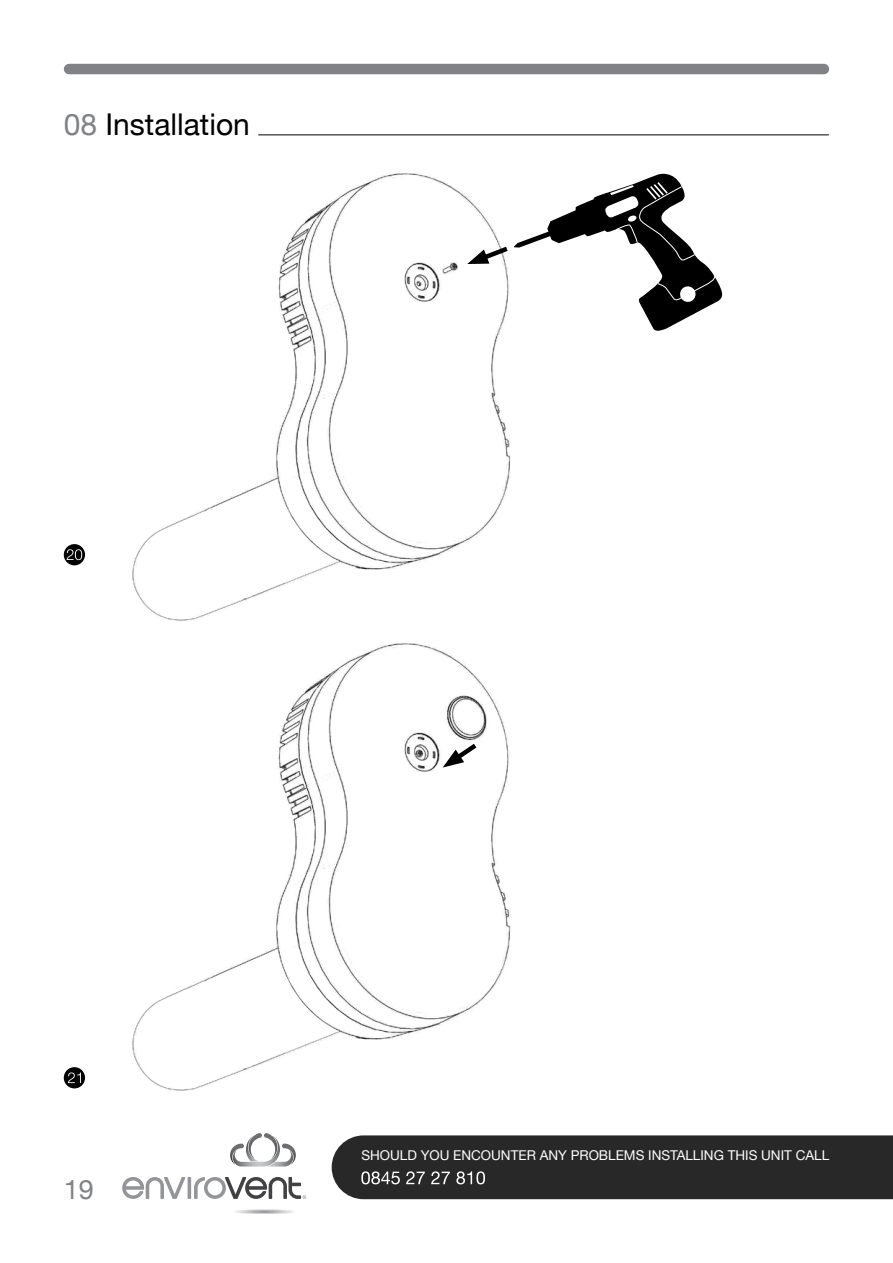
<style>
.page{position:relative;width:893px;height:1263px;background:#fff}
.page>*{position:absolute;margin:0;border:0;box-sizing:border-box;transform-origin:0 0}
.t1{font:30px "Helvetica Neue";color:#000}
.t2{font:27px "Helvetica Neue";color:#808285}
.t3{font:13.5px "Helvetica Neue";color:#fff}
.s1{color:#808285}
</style>
<div class="page">
<div style="left:332px;top:1135px;width:561px;height:64px;background:#292829"></div>
<div style="left:69px;top:64px;width:755px;height:10px;background:#808285"></div>
<svg style="left:122px;top:1177px;width:184px;height:22px"></svg>
<svg style="left:230px;top:1133px;width:66px;height:33px"></svg>
<div style="left:233px;top:1209px;width:62px;height:5px;background:#f4f5f5;border-radius:50%"></div>
<svg style="left:235px;top:1209px;width:58px;height:5px"></svg>
<hr style="left:258px;top:135px;width:571px;height:1px;background:#000">
<img style="left:132px;top:173px;width:379px;height:448px">
<img style="left:132px;top:643px;width:379px;height:448px">
<svg style="left:443px;top:739px;width:38px;height:28px"></svg>
<svg style="left:467px;top:173px;width:256px;height:161px"></svg>
<div style="left:64px;top:544px;width:21px;height:21px;background:#000;border-radius:50%"></div>
<svg style="left:67px;top:549px;width:15px;height:11px"></svg>
<div style="left:64px;top:1067px;width:21px;height:21px;background:#000;border-radius:50%"></div>
<svg style="left:68px;top:1072px;width:13px;height:11px"></svg>
<h1 class="t1" style="left:64px;top:103px;width:188px"><span class="s1">08</span> Installation</h1>
<h2 class="t2" style="left:64px;top:1170px;width:32px">19</h2>
<p class="t3" style="left:361px;top:1146px;width:469px">SHOULD YOU ENCOUNTER ANY PROBLEMS INSTALLING THIS UNIT CALL</p>
</div>
